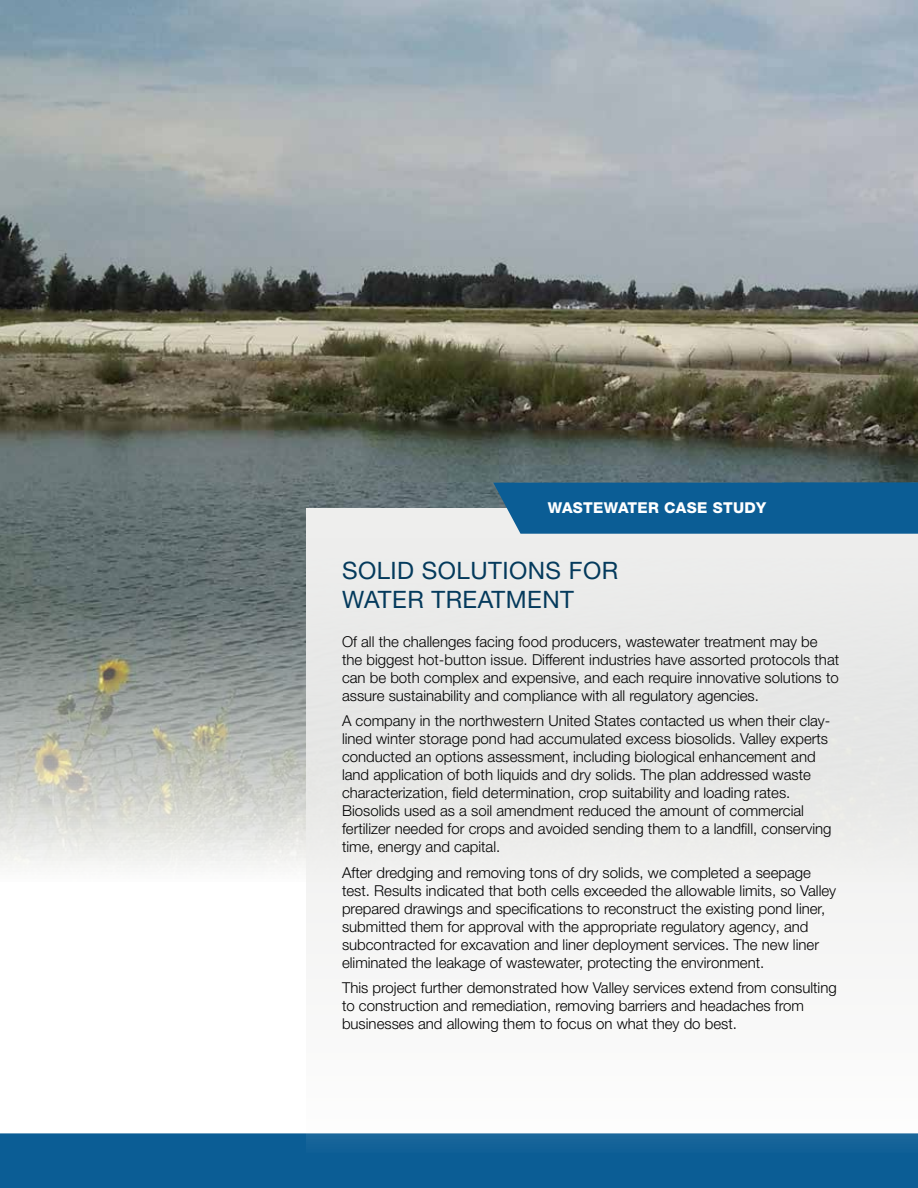
<style>
.page{position:relative;width:918px;height:1188px;background:#fff}
.page>*{position:absolute;margin:0;border:0;box-sizing:border-box;transform-origin:0 0}
.t1{font:24px/28.8px "Helvetica Neue LT Pro";letter-spacing:.02em;color:#043a5c}
.t2{font:300 15px/18px "Helvetica Neue LT Pro";color:#000}
.t3{font:800 15px "Helvetica Neue LT Pro";letter-spacing:.02em;color:#fff}
</style>
<div class="page">
<div style="left:0;top:1133px;width:918px;height:55px;background:#0b5d95"></div>
<img style="left:0;top:0;width:918px;height:868px">
<svg style="left:306px;top:508px;width:612px;height:644px;fill:#ededec"></svg>
<svg style="left:493px;top:482px;width:425px;height:52px;background:#136197"></svg>
<p class="t3" style="left:548px;top:499px;width:220px">WASTEWATER CASE STUDY</p>
<h1 class="t1" style="left:342px;top:556px;width:278px">SOLID SOLUTIONS FOR<br>WATER TREATMENT</h1>
<p class="t2" style="left:342px;top:632px;width:499px">Of all the challenges facing food producers, wastewater treatment may be the biggest hot-button issue. Different industries have assorted protocols that can be both complex and expensive, and each require innovative solutions to assure sustainability and compliance with all regulatory agencies.</p>
<p class="t2" style="left:342px;top:712px;width:491px">A company in the northwestern United States contacted us when their clay&shy;lined winter storage pond had accumulated excess biosolids. Valley experts conducted an options assessment, including biological enhancement and land application of both liquids and dry solids. The plan addressed waste characterization, field determination, crop suitability and loading rates.<br>Biosolids used as a soil amendment reduced the amount of commercial fertilizer needed for crops and avoided sending them to a landfill, conserving time, energy and capital.</p>
<p class="t2" style="left:342px;top:863px;width:496px">After dredging and removing tons of dry solids, we completed a seepage test. Results indicated that both cells exceeded the allowable limits, so Valley prepared drawings and specifications to reconstruct the existing pond liner, submitted them for approval with the appropriate regulatory agency, and subcontracted for excavation and liner deployment services. The new liner eliminated the leakage of wastewater, protecting the environment.</p>
<p class="t2" style="left:342px;top:979px;width:496px">This project further demonstrated how Valley services extend from consulting to construction and remediation, removing barriers and headaches from businesses and allowing them to focus on what they do best.</p>
</div>
